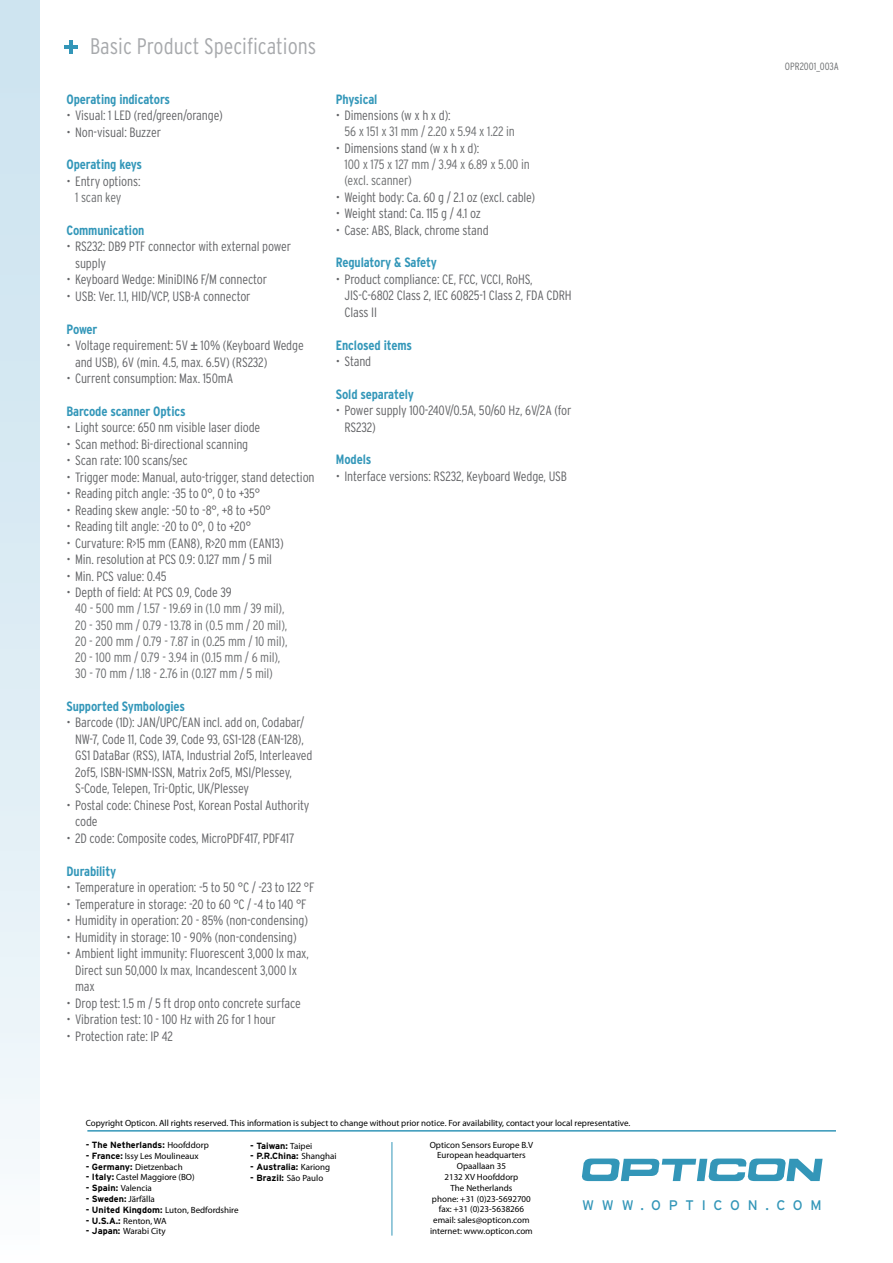
<style>
.page{position:relative;width:893px;height:1263px;background:#fff}
.page>*{position:absolute;margin:0;border:0;box-sizing:border-box;transform-origin:0 0}
.t1{font:300 condensed 22.5px "Interstate";color:#a7a9ac}
.t2{font:13.95px "Interstate";letter-spacing:.56em;color:#3396b8}
.t3{font:300 condensed 13.5px/16.5px "Interstate";letter-spacing:-.01em;color:#636467}
.t4{font:300 condensed 13.5px/16.2px "Interstate";letter-spacing:-.01em;color:#6d6f71}
.t5{font:700 condensed 13.5px "Interstate";letter-spacing:-.01em;color:#3397b9}
.t6{font:300 condensed 10.5px "Interstate";color:#6d6f71}
.t7{font:9px/10.8px "Myriad Pro";color:#000;text-align:center}
.t8{font:700 9px "Interstate";color:#000}
.s1{font-family:"Arial";font-weight:400;font-stretch:normal}
.s2{font-family:"Myriad Pro";font-weight:400}
.s3{font-family:"Interstate";font-weight:700}
</style>
<div class="page">
<div style="left:0;top:0;width:40px;height:1263px;background:linear-gradient(to bottom,#c8e1ee,#f6fafc)"></div>
<hr style="left:65px;top:45px;width:13px;height:4px;background:#3396b8">
<hr style="left:70px;top:40px;width:3px;height:14px;background:#3396b8">
<hr style="left:87px;top:1130px;width:749px;height:1px;background:#3396b8">
<hr style="left:392px;top:1142px;width:1px;height:93px;background:#3396b8">
<svg style="left:581px;top:1158px;width:242px;height:23px"></svg>
<h1 class="t1" style="left:90px;top:33px;width:228px">Basic Product Specifications</h1>
<p class="t5" style="left:67px;top:91px;width:105px">Operating indicators</p>
<p class="t3" style="left:67px;top:107px;width:158px">• Visual: 1 LED (red/green/orange)</p>
<p class="t3" style="left:67px;top:124px;width:96px">• Non-visual: Buzzer</p>
<p class="t5" style="left:67px;top:157px;width:77px">Operating keys</p>
<p class="t3" style="left:67px;top:173px;width:75px">• Entry options:</p>
<p class="t4" style="left:75px;top:189px;width:48px">1 scan key</p>
<p class="t5" style="left:67px;top:222px;width:79px">Communication</p>
<p class="t3" style="left:75px;top:238px;width:218px;text-indent:-9px">• RS232: DB9 PTF connector with external power supply</p>
<p class="t3" style="left:67px;top:271px;width:202px">• Keyboard Wedge: MiniDIN6 F/M connector</p>
<p class="t3" style="left:67px;top:288px;width:185px">• USB: Ver. 1.1, HID/VCP, USB-A connector</p>
<p class="t5" style="left:67px;top:321px;width:32px">Power</p>
<p class="t3" style="left:75px;top:337px;width:230px;text-indent:-9px">• Voltage requirement: 5V <span class="s1">±</span> 10% (Keyboard Wedge and USB), 6V (min. 4.5, max. 6.5V) (RS232)</p>
<p class="t3" style="left:67px;top:370px;width:168px">• Current consumption: Max. 150mA</p>
<p class="t5" style="left:67px;top:403px;width:121px">Barcode scanner Optics</p>
<p class="t3" style="left:67px;top:419px;width:195px">• Light source: 650 nm visible laser diode</p>
<p class="t3" style="left:67px;top:436px;width:183px">• Scan method: Bi-directional scanning</p>
<p class="t3" style="left:67px;top:452px;width:123px">• Scan rate: 100 scans/sec</p>
<p class="t3" style="left:67px;top:469px;width:250px">• Trigger mode: Manual, auto-trigger, stand detection</p>
<p class="t3" style="left:67px;top:485px;width:195px">• Reading pitch angle: -35 to 0°, 0 to +35°</p>
<p class="t3" style="left:67px;top:502px;width:206px">• Reading skew angle: -50 to -8°, +8 to +50°</p>
<p class="t3" style="left:67px;top:518px;width:186px">• Reading tilt angle: -20 to 0°, 0 to +20°</p>
<p class="t3" style="left:67px;top:535px;width:219px">• Curvature: R&gt;15 mm (EAN8), R&gt;20 mm (EAN13)</p>
<p class="t3" style="left:67px;top:551px;width:207px">• Min. resolution at PCS 0.9: 0.127 mm / 5 mil</p>
<p class="t3" style="left:67px;top:568px;width:102px">• Min. PCS value: 0.45</p>
<p class="t3" style="left:67px;top:584px;width:167px">• Depth of field: At PCS 0.9, Code 39</p>
<p class="t4" style="left:75px;top:600px;width:214px">40 - 500 mm / 1.57 - 19.69 in (1.0 mm / 39 mil), 20 - 350 mm / 0.79 - 13.78 in (0.5 mm / 20 mil), 20 - 200 mm / 0.79 - 7.87 in (0.25 mm / 10 mil), 20 - 100 mm / 0.79 - 3.94 in (0.15 mm / 6 mil), 30 - 70 mm / 1.18 - 2.76 in (0.127 mm / 5 mil)</p>
<p class="t5" style="left:67px;top:699px;width:120px">Supported Symbologies</p>
<p class="t3" style="left:75px;top:714px;width:239px;text-indent:-9px">• Barcode (1D): JAN/UPC/EAN incl. add on, Codabar/ NW-7, Code 11, Code 39, Code 93, GS1-128 (EAN-128), GS1 DataBar (RSS), IATA, Industrial 2of5, Interleaved 2of5, ISBN-ISMN-ISSN, Matrix 2of5, MSI/Plessey, S-Code, Telepen, Tri-Optic, UK/Plessey</p>
<p class="t3" style="left:75px;top:797px;width:236px;text-indent:-9px">• Postal code: Chinese Post, Korean Postal Authority code</p>
<p class="t3" style="left:67px;top:830px;width:230px">• 2D code: Composite codes, MicroPDF417, PDF417</p>
<p class="t5" style="left:67px;top:863px;width:51px">Durability</p>
<p class="t3" style="left:67px;top:879px;width:249px">• Temperature in operation: -5 to 50 °C / -23 to 122 °F</p>
<p class="t3" style="left:67px;top:895px;width:242px">• Temperature in storage: -20 to 60 °C / -4 to 140 °F</p>
<p class="t3" style="left:67px;top:912px;width:243px">• Humidity in operation: 20 - 85% (non-condensing)</p>
<p class="t3" style="left:67px;top:928px;width:232px">• Humidity in storage: 10 - 90% (non-condensing)</p>
<p class="t3" style="left:75px;top:945px;width:235px;text-indent:-9px">• Ambient light immunity: Fluorescent 3,000 lx max,<br>Direct sun 50,000 lx max, Incandescent 3,000 lx max</p>
<p class="t3" style="left:67px;top:994px;width:236px">• Drop test: 1.5 m / 5 ft drop onto concrete surface</p>
<p class="t3" style="left:67px;top:1011px;width:211px">• Vibration test: 10 - 100 Hz with 2G for 1 hour</p>
<p class="t3" style="left:67px;top:1027px;width:108px">• Protection rate: IP 42</p>
<p class="t5" style="left:336px;top:91px;width:43px">Physical</p>
<p class="t3" style="left:336px;top:107px;width:116px">• Dimensions (w x h x d):</p>
<p class="t4" style="left:344px;top:123px;width:172px">56 x 151 x 31 mm / 2.20 x 5.94 x 1.22 in</p>
<p class="t3" style="left:336px;top:140px;width:145px">• Dimensions stand (w x h x d):</p>
<p class="t4" style="left:344px;top:156px;width:187px">100 x 175 x 127 mm / 3.94 x 6.89 x 5.00 in (excl. scanner)</p>
<p class="t3" style="left:336px;top:189px;width:201px">• Weight body: Ca. 60 g / 2.1 oz (excl. cable)</p>
<p class="t3" style="left:336px;top:205px;width:147px">• Weight stand: Ca. 115 g / 4.1 oz</p>
<p class="t3" style="left:336px;top:222px;width:154px">• Case: ABS, Black, chrome stand</p>
<p class="t5" style="left:336px;top:255px;width:102px">Regulatory &amp; Safety</p>
<p class="t3" style="left:344px;top:271px;width:229px;text-indent:-9px">• Product compliance: CE, FCC, VCCI, RoHS,<br>JIS-C-6802 Class 2, IEC 60825-1 Class 2, FDA CDRH<br>Class II</p>
<p class="t5" style="left:336px;top:337px;width:78px">Enclosed items</p>
<p class="t3" style="left:336px;top:353px;width:37px">• Stand</p>
<p class="t5" style="left:336px;top:386px;width:79px">Sold separately</p>
<p class="t3" style="left:344px;top:402px;width:229px;text-indent:-9px">• Power supply 100-240V/0.5A, 50/60 Hz, 6V/2A (for<br>RS232)</p>
<p class="t5" style="left:336px;top:452px;width:37px">Models</p>
<p class="t3" style="left:336px;top:468px;width:233px">• Interface versions: RS232, Keyboard Wedge, USB</p>
<p class="t6" style="left:785px;top:60px;width:56px">OPR2001_003A</p>
<p class="t7" style="left:86px;top:1118px;width:546px">Copyright Opticon. All rights reserved. This information is subject to change without prior notice. For availability, contact your local representative.</p>
<p class="t8" style="left:86px;top:1140px;width:125px">- The Netherlands: <span class="s2">Hoofddorp</span></p>
<p class="t7" style="left:86px;top:1150px;width:115px"><span class="s3">- France:</span> Issy Les Moulineaux</p>
<p class="t7" style="left:86px;top:1161px;width:98px"><span class="s3">- Germany:</span> Dietzenbach</p>
<p class="t7" style="left:86px;top:1172px;width:110px"><span class="s3">- Italy:</span> Castel Maggiore (BO)</p>
<p class="t7" style="left:86px;top:1183px;width:68px"><span class="s3">- Spain:</span> Valencia</p>
<p class="t8" style="left:86px;top:1194px;width:71px">- Sweden: <span class="s2">Järfälla</span></p>
<p class="t7" style="left:86px;top:1204px;width:154px"><span class="s3">- United Kingdom:</span> Luton, Bedfordshire</p>
<p class="t7" style="left:86px;top:1215px;width:82px"><span class="s3">- U.S.A.:</span> Renton, WA</p>
<p class="t7" style="left:86px;top:1226px;width:81px"><span class="s3">- Japan:</span> Warabi City</p>
<p class="t7" style="left:430px;top:1139px;width:105px">Opticon Sensors Europe B.V<br>European headquarters<br>Opaallaan 35<br>2132 XV Hoofddorp<br>The Netherlands<br>phone: +31 (0)23-5692700 fax: +31 (0)23-5638266 email: sales@opticon.com internet: www.opticon.com</p>
<p class="t8" style="left:250px;top:1140px;width:64px">- Taiwan: <span class="s2">Taipei</span></p>
<p class="t8" style="left:250px;top:1151px;width:88px">- P.R.China: <span class="s2">Shanghai</span></p>
<p class="t8" style="left:250px;top:1162px;width:81px">- Australia: <span class="s2">Kariong</span></p>
<p class="t8" style="left:250px;top:1173px;width:74px">- Brazil: <span class="s2">São Paulo</span></p>
<p class="t2" style="left:582px;top:1197px;width:241px">WWW.OPTICON.COM</p>
</div>
